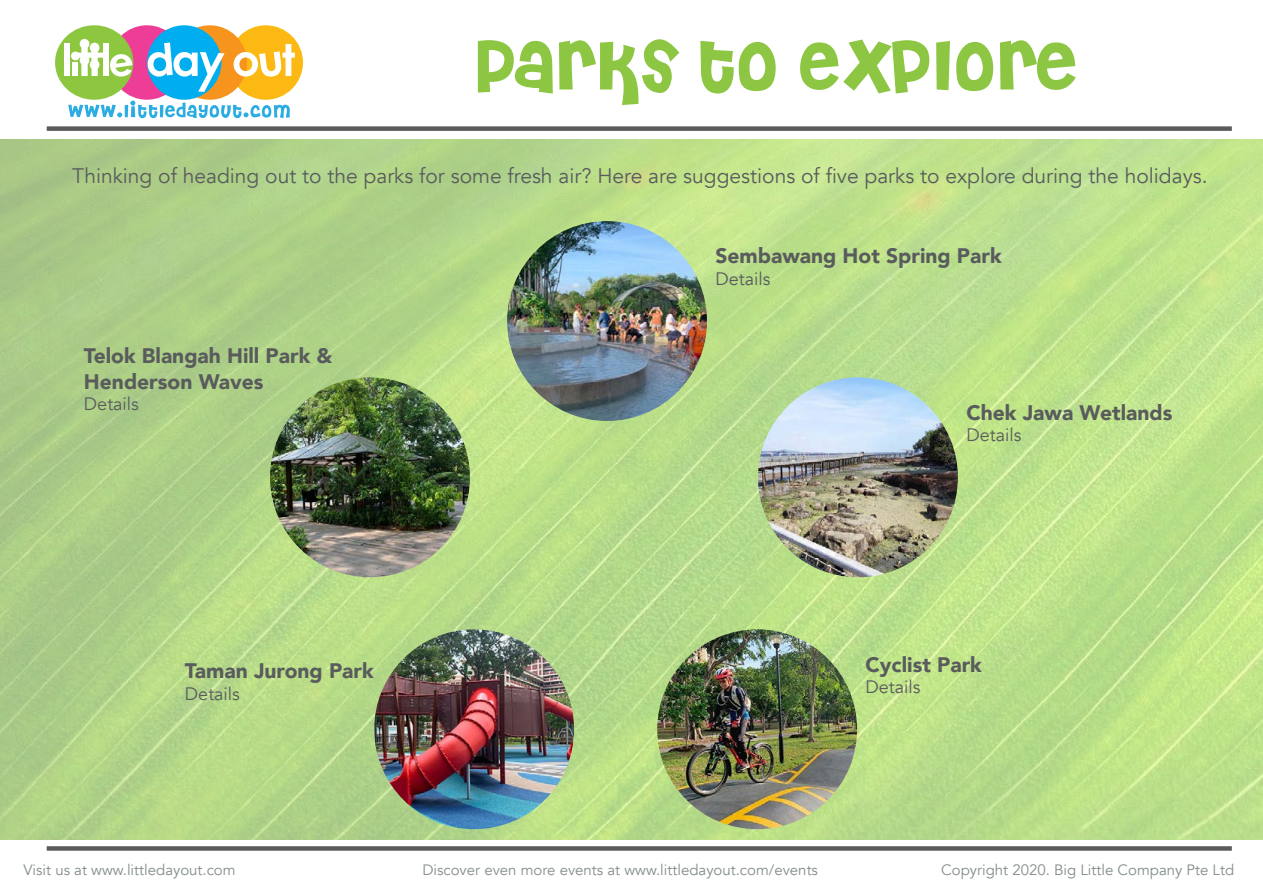
<style>
.page{position:relative;width:1263px;height:893px;background:#fff}
.page>*{position:absolute;margin:0;border:0;box-sizing:border-box;transform-origin:0 0}
.t1{font:72px "Cheri";color:#8dc642}
.t2{font:21px "Avenir";color:#595b5d}
.t3{font:900 21px/25.2px "Avenir";color:#595b5d}
.t4{font:18px "Avenir";color:#595b5d}
.t5{font:15px "Avenir";color:#848d8c}
</style>
<div class="page">
<div style="left:229px;top:25px;width:74px;height:75px;background:#fdb913;border-radius:50%"></div>
<div style="left:173px;top:25px;width:74px;height:75px;background:#f7941e;border-radius:50%"></div>
<div style="left:110px;top:25px;width:74px;height:75px;background:#ee3d96;border-radius:50%"></div>
<div style="left:55px;top:25px;width:78px;height:75px;background:#8dc63f;border-radius:50%"></div>
<div style="left:147px;top:25px;width:74px;height:75px;background:#00aeef;border-radius:50%"></div>
<div style="left:64px;top:44px;width:6px;height:32px;background:#fff"></div>
<svg style="left:71px;top:39px;width:32px;height:37px"></svg>
<div style="left:103px;top:44px;width:6px;height:32px;background:#fff"></div>
<svg style="left:110px;top:54px;width:22px;height:23px"></svg>
<svg style="left:147px;top:43px;width:78px;height:49px"></svg>
<svg style="left:234px;top:44px;width:61px;height:33px"></svg>
<svg style="left:68px;top:101px;width:222px;height:17px"></svg>
<div style="left:47px;top:126px;width:1185px;height:5px;background:#595b5d"></div>
<div style="left:47px;top:846px;width:1185px;height:5px;background:#595b5d"></div>
<img style="left:0;top:139px;width:1263px;height:700px">
<img style="left:507px;top:221px;width:200px;height:200px;border-radius:100px">
<img style="left:758px;top:377px;width:200px;height:200px;border-radius:100px">
<img style="left:270px;top:377px;width:200px;height:200px;border-radius:100px">
<img style="left:374px;top:629px;width:200px;height:200px;border-radius:100px">
<img style="left:657px;top:629px;width:200px;height:200px;border-radius:100px">
<h1 class="t1" style="left:469px;top:28px;width:604px">PARKS TO EXPLORE</h1>
<h2 class="t2" style="left:72px;top:163px;width:1137px">Thinking of heading out to the parks for some fresh air? Here are suggestions of five parks to explore during the holidays.</h2>
<h2 class="t3" style="left:84px;top:343px;width:250px">Telok Blangah Hill Park &amp;<br>Henderson Waves</h2>
<p class="t4" style="left:84px;top:393px;width:56px">Details</p>
<h2 class="t3" style="left:185px;top:657px;width:190px">Taman Jurong Park</h2>
<p class="t4" style="left:185px;top:683px;width:56px">Details</p>
<h2 class="t3" style="left:715px;top:243px;width:288px">Sembawang Hot Spring Park</h2>
<p class="t4" style="left:715px;top:268px;width:56px">Details</p>
<h2 class="t3" style="left:966px;top:399px;width:208px">Chek Jawa Wetlands</h2>
<p class="t4" style="left:966px;top:424px;width:56px">Details</p>
<h2 class="t3" style="left:865px;top:651px;width:118px">Cyclist Park</h2>
<p class="t4" style="left:865px;top:676px;width:56px">Details</p>
<p class="t5" style="left:23px;top:861px;width:214px">Visit us at www.littledayout.com</p>
<p class="t5" style="left:422px;top:861px;width:397px">Discover even more events at www.littledayout.com/events</p>
<p class="t5" style="left:941px;top:861px;width:295px">Copyright 2020. Big Little Company Pte Ltd</p>
</div>
